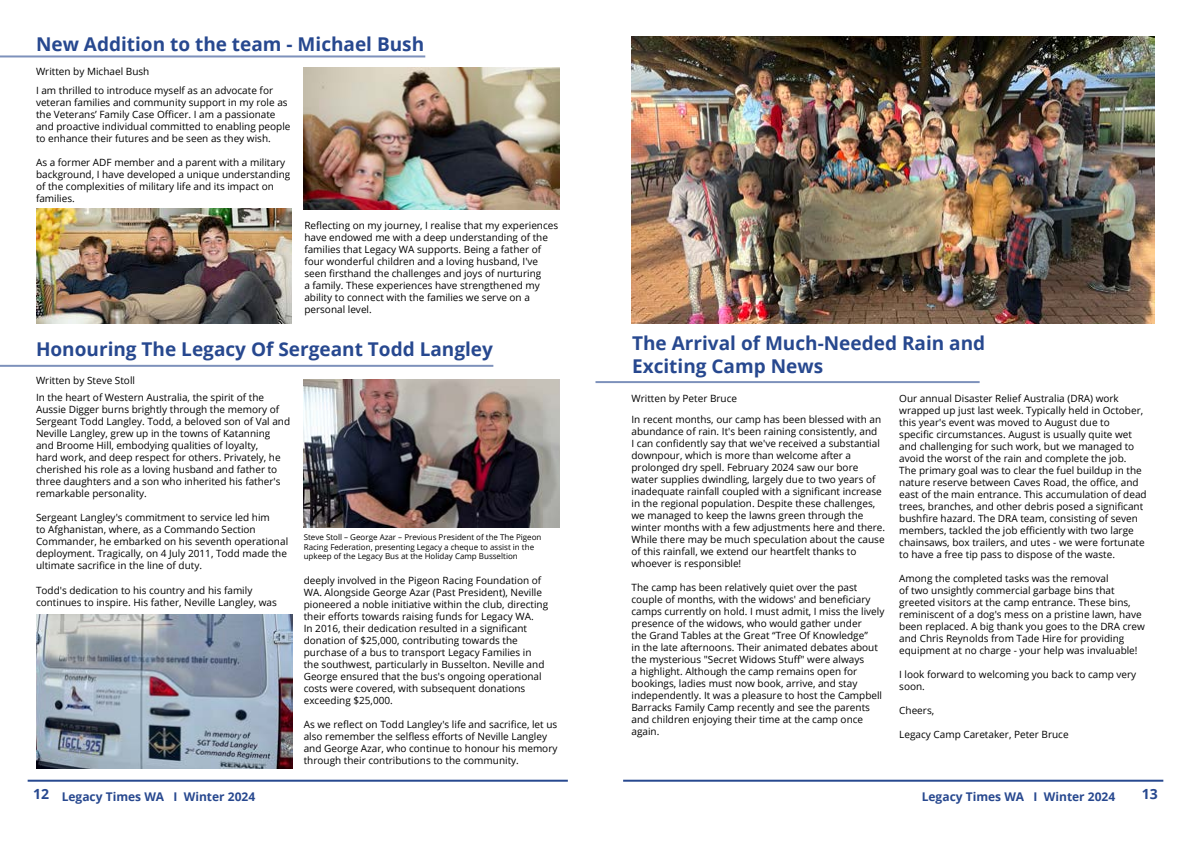
<style>
.page{position:relative;width:1191px;height:842px;background:#fff}
.page>*{position:absolute;margin:0;border:0;box-sizing:border-box;transform-origin:0 0}
.t1{font:700 19px/22.8px "Open Sans";color:#27488f}
.t2{font:700 14px "Open Sans";color:#27488f}
.t3{font:700 12px "Open Sans";color:#27488f}
.t4{font:10px/12px "Open Sans";color:#000}
.t5{font:8px/9.6px "Open Sans";color:#000}
</style>
<div class="page">
<hr style="left:623px;top:780px;width:540px;height:2px;background:#27488f">
<hr style="left:28px;top:780px;width:540px;height:2px;background:#27488f">
<hr style="left:0;top:55px;width:425px;height:2px;background:#27488f">
<img style="left:36px;top:209px;width:256px;height:115px">
<img style="left:304px;top:68px;width:255px;height:141px">
<hr style="left:595px;top:381px;width:384px;height:2px;background:#27488f">
<img style="left:631px;top:36px;width:524px;height:288px">
<hr style="left:0;top:365px;width:493px;height:2px;background:#27488f">
<img style="left:304px;top:380px;width:255px;height:147px">
<img style="left:36px;top:615px;width:257px;height:154px">
<h1 class="t1" style="left:36px;top:32px;width:390px">New Addition to the team - Michael Bush</h1>
<p class="t4" style="left:36px;top:84px;width:256px">I am thrilled to introduce myself as an advocate for veteran families and community support in my role as the Veterans’ Family Case Officer. I am a passionate and proactive individual committed to enabling people to enhance their futures and be seen as they wish.</p>
<p class="t4" style="left:36px;top:156px;width:256px">As a former ADF member and a parent with a military background, I have developed a unique understanding of the complexities of military life and its impact on families.</p>
<p class="t4" style="left:304px;top:219px;width:255px">Reflecting on my journey, I realise that my experiences have endowed me with a deep understanding of the families that Legacy WA supports. Being a father of four wonderful children and a loving husband, I've seen firsthand the challenges and joys of nurturing<br>a family. These experiences have strengthened my ability to connect with the families we serve on a personal level.</p>
<p class="t4" style="left:36px;top:65px;width:115px">Written by Michael Bush</p>
<h1 class="t1" style="left:36px;top:337px;width:458px">Honouring The Legacy Of Sergeant Todd Langley</h1>
<p class="t4" style="left:36px;top:374px;width:101px">Written by Steve Stoll</p>
<h1 class="t1" style="left:632px;top:331px;width:355px">The Arrival of Much-Needed Rain and<br>Exciting Camp News</h1>
<p class="t4" style="left:36px;top:392px;width:230px">In the heart of Western Australia, the spirit of the</p>
<p class="t4" style="left:631px;top:392px;width:107px">Written by Peter Bruce</p>
<p class="t4" style="left:36px;top:404px;width:256px">Aussie Digger burns brightly through the memory of Sergeant Todd Langley. Todd, a beloved son of Val and Neville Langley, grew up in the towns of Katanning and Broome Hill, embodying qualities of loyalty,<br>hard work, and deep respect for others. Privately, he cherished his role as a loving husband and father to three daughters and a son who inherited his father's remarkable personality.</p>
<p class="t4" style="left:36px;top:512px;width:254px">Sergeant Langley's commitment to service led him<br>to Afghanistan, where, as a Commando Section Commander, he embarked on his seventh operational deployment. Tragically, on 4 July 2011, Todd made the ultimate sacrifice in the line of duty.</p>
<p class="t4" style="left:36px;top:584px;width:242px">Todd's dedication to his country and his family continues to inspire. His father, Neville Langley, was</p>
<p class="t4" style="left:631px;top:413px;width:255px">In recent months, our camp has been blessed with an abundance of rain. It's been raining consistently, and<br>I can confidently say that we've received a substantial downpour, which is more than welcome after a prolonged dry spell. February 2024 saw our bore water supplies dwindling, largely due to two years of inadequate rainfall coupled with a significant increase in the regional population. Despite these challenges, we managed to keep the lawns green through the winter months with a few adjustments here and there.<br>While there may be much speculation about the cause of this rainfall, we extend our heartfelt thanks to whoever is responsible!</p>
<p class="t4" style="left:631px;top:581px;width:254px">The camp has been relatively quiet over the past couple of months, with the widows' and beneficiary camps currently on hold. I must admit, I miss the lively presence of the widows, who would gather under<br>the Grand Tables at the Great “Tree Of Knowledge”<br>in the late afternoons. Their animated debates about the mysterious "Secret Widows Stuff" were always<br>a highlight. Although the camp remains open for bookings, ladies must now book, arrive, and stay independently. It was a pleasure to host the Campbell Barracks Family Camp recently and see the parents and children enjoying their time at the camp once again.</p>
<p class="t5" style="left:304px;top:532px;width:239px">Steve Stoll – George Azar – Previous President of the The Pigeon<br>Racing Federation, presenting Legacy a cheque to assist in the upkeep of the Legacy Bus at the Holiday Camp Busseltion</p>
<p class="t4" style="left:304px;top:574px;width:246px">deeply involved in the Pigeon Racing Foundation of WA. Alongside George Azar (Past President), Neville pioneered a noble initiative within the club, directing their efforts towards raising funds for Legacy WA.<br>In 2016, their dedication resulted in a significant donation of $25,000, contributing towards the purchase of a bus to transport Legacy Families in the southwest, particularly in Busselton. Neville and George ensured that the bus's ongoing operational costs were covered, with subsequent donations exceeding $25,000.</p>
<p class="t4" style="left:304px;top:718px;width:255px">As we reflect on Todd Langley's life and sacrifice, let us also remember the selfless efforts of Neville Langley and George Azar, who continue to honour his memory through their contributions to the community.</p>
<p class="t4" style="left:899px;top:392px;width:249px">Our annual Disaster Relief Australia (DRA) work wrapped up just last week. Typically held in October, this year's event was moved to August due to specific circumstances. August is usually quite wet and challenging for such work, but we managed to avoid the worst of the rain and complete the job.<br>The primary goal was to clear the fuel buildup in the nature reserve between Caves Road, the office, and east of the main entrance. This accumulation of dead trees, branches, and other debris posed a significant bushfire hazard. The DRA team, consisting of seven members, tackled the job efficiently with two large chainsaws, box trailers, and utes - we were fortunate to have a free tip pass to dispose of the waste.</p>
<p class="t4" style="left:899px;top:572px;width:247px">Among the completed tasks was the removal<br>of two unsightly commercial garbage bins that greeted visitors at the camp entrance. These bins, reminiscent of a dog's mess on a pristine lawn, have been replaced. A big thank you goes to the DRA crew and Chris Reynolds from Tade Hire for providing equipment at no charge - your help was invaluable!</p>
<p class="t4" style="left:899px;top:668px;width:238px">I look forward to welcoming you back to camp very soon.</p>
<p class="t4" style="left:899px;top:704px;width:36px">Cheers,</p>
<p class="t4" style="left:899px;top:728px;width:171px">Legacy Camp Caretaker, Peter Bruce</p>
<p class="t3" style="left:33px;top:789px;width:224px"><sup>12</sup> Legacy Times WA I Winter 2024</p>
<p class="t3" style="left:921px;top:789px;width:195px">Legacy Times WA I Winter 2024</p>
<h2 class="t2" style="left:1141px;top:784px;width:17px">13</h2>
</div>
